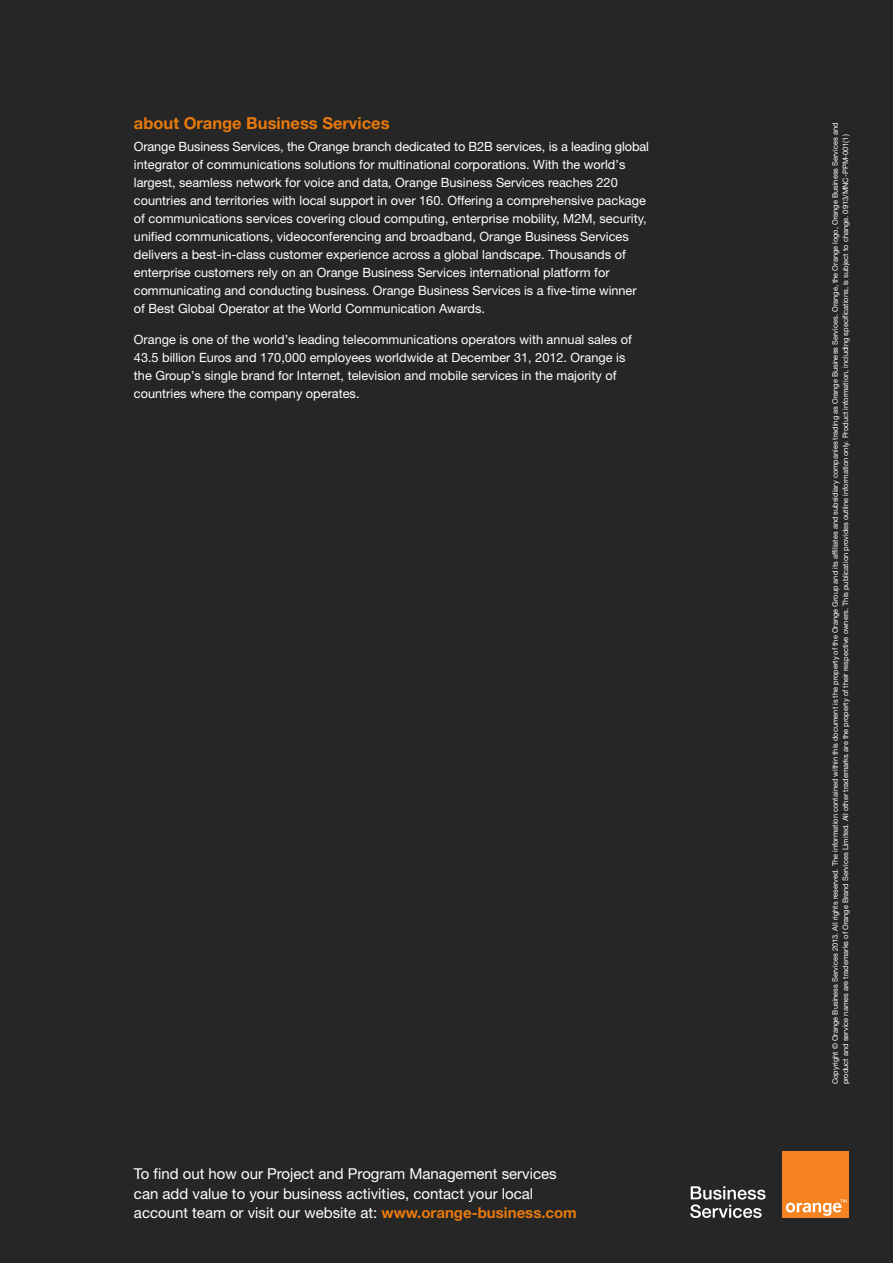
<style>
.page{position:relative;width:893px;height:1263px;background:#272627}
.page>*{position:absolute;margin:0;border:0;box-sizing:border-box;transform-origin:0 0}
.t1{font:700 16.5px "Helvetica Neue LT";color:#e87a0a}
.t2{font:15px/19.5px "Helvetica Neue LT";color:#fff}
.t3{font:12.75px/18px "Helvetica Neue LT";color:#fff}
.t4{font:7.5px/10.5px "Helvetica Neue LT";color:#fff}
.s1{font-weight:700;color:#e87a0a}
</style>
<div class="page">
<div style="left:782px;top:1151px;width:67px;height:67px;background:#f58220"></div>
<svg style="left:786px;top:1199px;width:60px;height:17px"></svg>
<svg style="left:690px;top:1186px;width:75px;height:32px"></svg>
<p class="t1" style="left:134px;top:117px;width:257px">about Orange Business Services</p>
<p class="t3" style="left:134px;top:139px;width:517px">Orange Business Services, the Orange branch dedicated to B2B services, is a leading global integrator of communications solutions for multinational corporations. With the world’s largest, seamless network for voice and data, Orange Business Services reaches 220 countries and territories with local support in over 160. Offering a comprehensive package of communications services covering cloud computing, enterprise mobility, M2M, security, unified communications, videoconferencing and broadband, Orange Business Services delivers a best-in-class customer experience across a global landscape. Thousands of enterprise customers rely on an Orange Business Services international platform for communicating and conducting business. Orange Business Services is a five-time winner of Best Global Operator at the World Communication Awards.</p>
<p class="t3" style="left:134px;top:331px;width:499px">Orange is one of the world’s leading telecommunications operators with annual sales of 43.5 billion Euros and 170,000 employees worldwide at December 31, 2012. Orange is the Group’s single brand for Internet, television and mobile services in the majority of countries where the company operates.</p>
<p class="t2" style="left:134px;top:1165px;width:444px">To find out how our Project and Program Management services can add value to your business activities, contact your local account team or visit our website at: <span class="s1">www.orange-business.com</span></p>
<p class="t4" style="left:830px;top:1084px;width:963px;rotate:-90deg">Copyright © Orange Business Services 2013. All rights reserved. The information contained within this document is the property of the Orange Group and its affiliates and subsidiary companies trading as Orange Business Services. Orange, the Orange logo, Orange Business Services and product and service names are trademarks of Orange Brand Services Limited. All other trademarks are the property of their respective owners. This publication provides outline information only. Product information, including specifications, is subject to change. 0913/MNC-PPM-001(1)</p>
</div>
